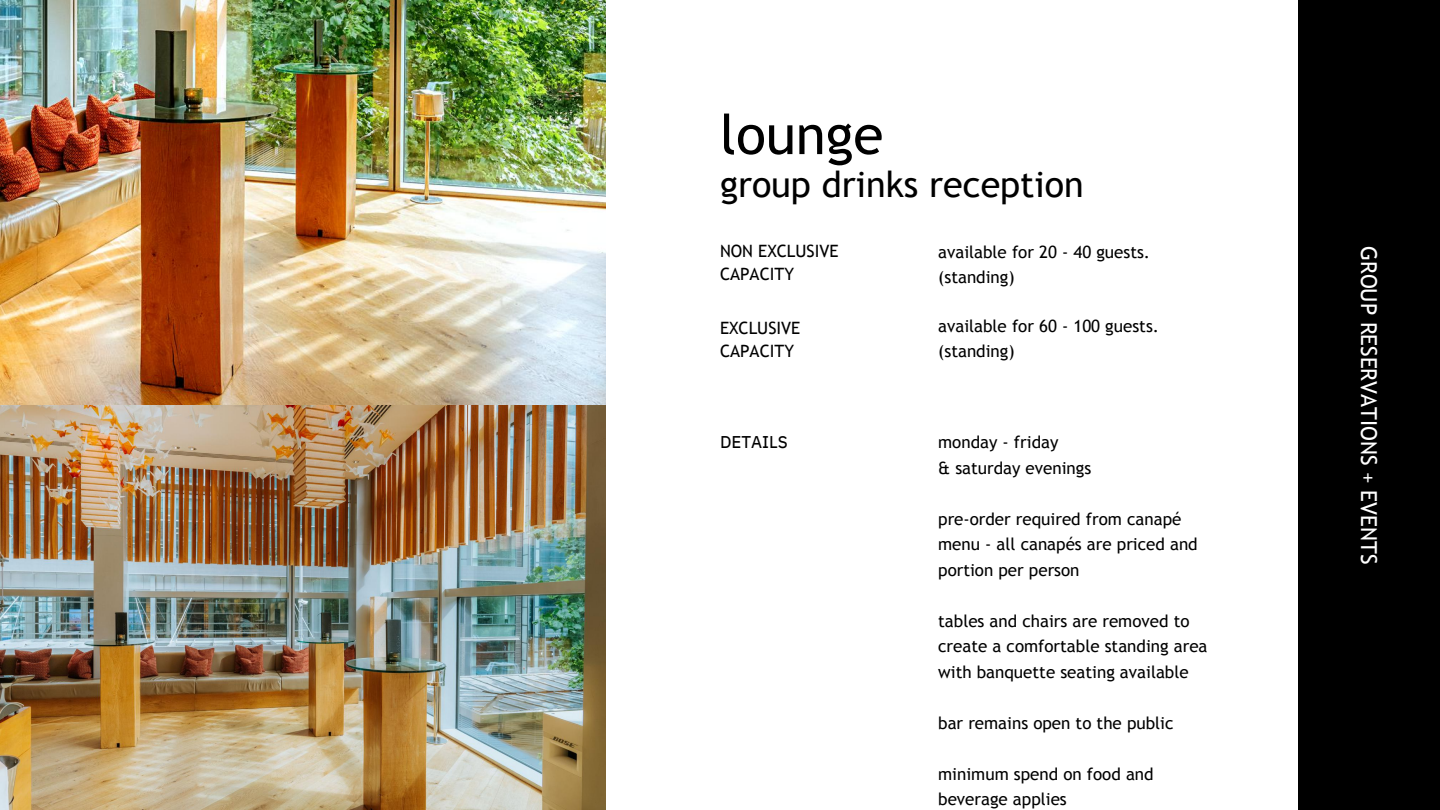
<style>
.page{position:relative;width:1440px;height:810px;background:#fff}
.page>*{position:absolute;margin:0;border:0;box-sizing:border-box;transform-origin:0 0}
.t1{font:55px "Trebuchet MS";color:#000}
.t2{font:36px "Trebuchet MS";color:#000}
.t3{font:22px "Trebuchet MS";color:#fff}
.t4{font:17px/25.5px "Trebuchet MS";color:#000}
.t5{font:17px "IBM Plex Sans Hebrew Text";color:#000}
</style>
<div class="page">
<img style="left:0;top:0;width:606px;height:810px">
<div style="left:1298px;top:0;width:142px;height:810px;background:#000"></div>
<h1 class="t1" style="left:720px;top:103px;width:165px">lounge</h1>
<h2 class="t2" style="left:720px;top:163px;width:365px">group drinks reception</h2>
<p class="t4" style="left:720px;top:239px;width:120px;line-height:23.2px">NON EXCLUSIVE<br>CAPACITY</p>
<p class="t4" style="left:938px;top:239px;width:214px">available for 20 - 40 guests. (standing)</p>
<p class="t4" style="left:720px;top:316px;width:82px;line-height:23.2px">EXCLUSIVE<br>CAPACITY</p>
<p class="t4" style="left:938px;top:313px;width:222px">available for 60 - 100 guests. (standing)</p>
<p class="t5" style="left:720px;top:431px;width:69px">DETAILS</p>
<p class="t4" style="left:938px;top:429px;width:155px">monday - friday<br>&amp; saturday evenings</p>
<p class="t4" style="left:938px;top:506px;width:261px">pre-order required from canapé menu - all canapés are priced and portion per person</p>
<p class="t4" style="left:938px;top:608px;width:271px">tables and chairs are removed to create a comfortable standing area with banquette seating available</p>
<p class="t4" style="left:938px;top:710px;width:237px">bar remains open to the public</p>
<p class="t4" style="left:938px;top:761px;width:217px">minimum spend on food and beverage applies</p>
<p class="t3" style="left:1382px;top:246px;width:320px;rotate:90deg">GROUP RESERVATIONS + EVENTS</p>
</div>
